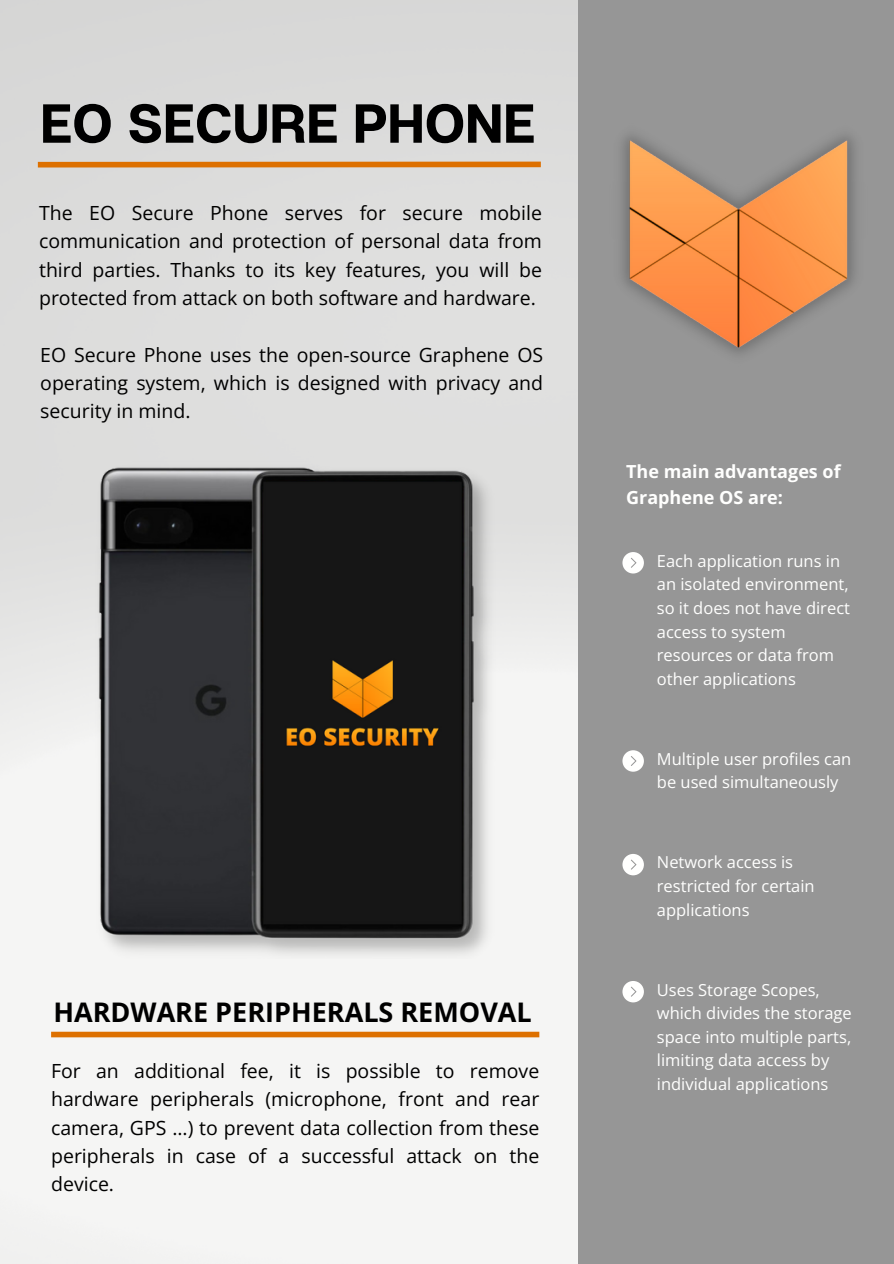
<style>
.page{position:relative;width:894px;height:1264px;background:#fff}
.page>*{position:absolute;margin:0;border:0;box-sizing:border-box;transform-origin:0 0}
.t1{font:700 54.75px "Articulat CF";color:#000}
.t2{font:700 27px "Open Sans";color:#000}
.t3{font:19.5px/28.2px "Open Sans";color:#000;text-align:justify}
.t4{font:700 18px/25.8px "Open Sans";color:#fffffe}
.t5{font:16.5px/23.7px "Open Sans";color:#fffffe}
</style>
<div class="page">
<img style="left:0;top:0;width:578px;height:1263px">
<div style="left:578px;top:0;width:315px;height:1263px;background:#969696"></div>
<div style="left:38px;top:162px;width:502px;height:5px;background:#dd7000"></div>
<img style="left:622px;top:135px;width:233px;height:219px">
<svg style="left:622px;top:552px;width:21px;height:21px"></svg>
<svg style="left:622px;top:750px;width:21px;height:21px"></svg>
<svg style="left:622px;top:854px;width:21px;height:21px"></svg>
<svg style="left:622px;top:981px;width:21px;height:21px"></svg>
<div style="left:51px;top:1031px;width:488px;height:6px;background:#dd7000"></div>
<img style="left:94px;top:462px;width:402px;height:496px">
<h4 class="t1" style="left:40px;top:89px;width:496px">EO SECURE PHONE</h4>
<p class="t3" style="left:39px;top:198px;width:504px">The EO Secure Phone serves for secure mobile communication and protection of personal data from third parties. Thanks to its key features, you will be protected from attack on both software and hardware.</p>
<h2 class="t3" style="left:40px;top:340px;width:504px">EO Secure Phone uses the open-source Graphene OS operating system, which is designed with privacy and security in mind.</h2>
<p class="t2" style="left:53px;top:993px;width:479px">HARDWARE PERIPHERALS REMOVAL</p>
<p class="t3" style="left:51px;top:1056px;width:489px">For an additional fee, it is possible to remove hardware peripherals (microphone, front and rear camera, GPS ...) to prevent data collection from these peripherals in case of a successful attack on the device.</p>
<h4 class="t4" style="left:626px;top:458px;width:216px">The main advantages of<br>Graphene OS are:</h4>
<p class="t5" style="left:656px;top:548px;width:195px">Each application runs in an isolated environment, so it does not have direct access to system resources or data from other applications</p>
<h3 class="t5" style="left:656px;top:746px;width:196px">Multiple user profiles can be used simultaneously</h3>
<p class="t5" style="left:656px;top:850px;width:159px">Network access is restricted for certain applications</p>
<p class="t5" style="left:656px;top:977px;width:196px">Uses Storage Scopes, which divides the storage space into multiple parts, limiting data access by individual applications</p>
</div>
